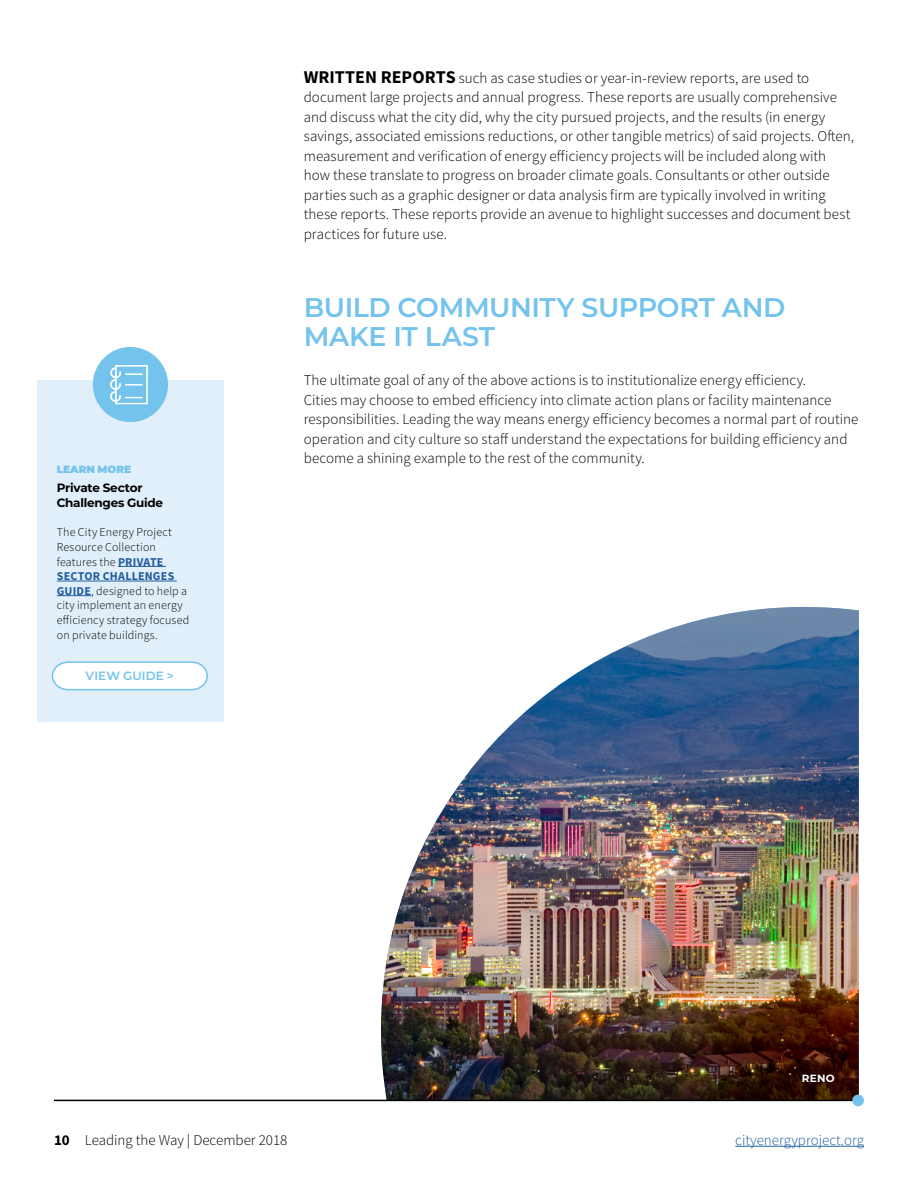
<style>
.page{position:relative;width:918px;height:1188px;background:#fff}
.page>*{position:absolute;margin:0;border:0;box-sizing:border-box;transform-origin:0 0}
.report-sub-a-blue{font:600 27px/29.2px "Montserrat";letter-spacing:-.015em;color:#73c3ed}
.report-body{font:300 15px/19.5px "Source Sans Pro";color:#000}
.t1{font:300 15px "Source Sans Pro";color:#215e9e}
.report-ce-body{font:300 12px/14.7px "Source Sans Pro";letter-spacing:.01em;color:#000}
.report-ce-sub-a{font:700 12px/14.7px "Montserrat";letter-spacing:-.02em;color:#000}
.Callout_Main{font:600 12px "Montserrat";letter-spacing:.005em;color:#73c3ed}
.report-ce-head-blue{font:900 10.5px "Montserrat";color:#73c3ed}
.report-about-head{font:700 10.5px "Montserrat";color:#fff}
.s1{font-weight:700;color:#215e9e}
.s2{font-weight:700;font-size:18px}
.s3{font-weight:700}
</style>
<div class="page">
<img style="left:381px;top:607px;width:478px;height:493px">
<hr style="left:735px;top:1146px;width:129px;height:1px;background:#215e9e">
<hr style="left:54px;top:1100px;width:805px;height:1px;background:#000">
<div style="left:852px;top:1095px;width:12px;height:11px;background:#73c3ed;border-radius:50%"></div>
<div style="left:37px;top:380px;width:187px;height:342px;background:#e1effa"></div>
<hr style="left:118px;top:566px;width:48px;height:1px;background:#215e9e">
<hr style="left:57px;top:581px;width:120px;height:1px;background:#215e9e">
<hr style="left:57px;top:595px;width:34px;height:1px;background:#215e9e">
<svg style="left:93px;top:347px;width:75px;height:74px"></svg>
<svg style="left:51px;top:661px;width:157px;height:30px;background:#edf7fc"></svg>
<p class="report-ce-head-blue" style="left:57px;top:461px;width:76px">LEARN MORE</p>
<p class="report-ce-sub-a" style="left:57px;top:480px;width:108px">Private Sector<br>Challenges Guide</p>
<p class="report-ce-body" style="left:57px;top:525px;width:134px">The City Energy Project<br>Resource Collection features the <span class="s1">PRIVATE<br>SECTOR CHALLENGES<br>GUIDE</span>, designed to help a city implement an energy efficiency strategy focused on private buildings.</p>
<p class="Callout_Main" style="left:86px;top:667px;width:90px">VIEW GUIDE &gt;</p>
<p class="report-body" style="left:304px;top:68px;width:552px"><span class="s2">WRITTEN REPORTS</span> such as case studies or year-in-review reports, are used to document large projects and annual progress. These reports are usually comprehensive and discuss what the city did, why the city pursued projects, and the results (in energy savings, associated emissions reductions, or other tangible metrics) of said projects. Often, measurement and verification of energy efficiency projects will be included along with how these translate to progress on broader climate goals. Consultants or other outside parties such as a graphic designer or data analysis firm are typically involved in writing these reports. These reports provide an avenue to highlight successes and document best practices for future use.</p>
<p class="report-sub-a-blue" style="left:304px;top:291px;width:483px">BUILD COMMUNITY SUPPORT AND<br>MAKE IT LAST</p>
<p class="report-body" style="left:304px;top:370px;width:556px">The ultimate goal of any of the above actions is to institutionalize energy efficiency.<br>Cities may choose to embed efficiency into climate action plans or facility maintenance responsibilities. Leading the way means energy efficiency becomes a normal part of routine operation and city culture so staff understand the expectations for building efficiency and become a shining example to the rest of the community.</p>
<p class="report-about-head" style="left:802px;top:1071px;width:34px">RENO</p>
<p class="report-body" style="left:54px;top:1130px;width:235px"><span class="s3">10</span> Leading the Way | December 2018</p>
<p class="t1" style="left:735px;top:1131px;width:130px">cityenergyproject.org</p>
</div>
